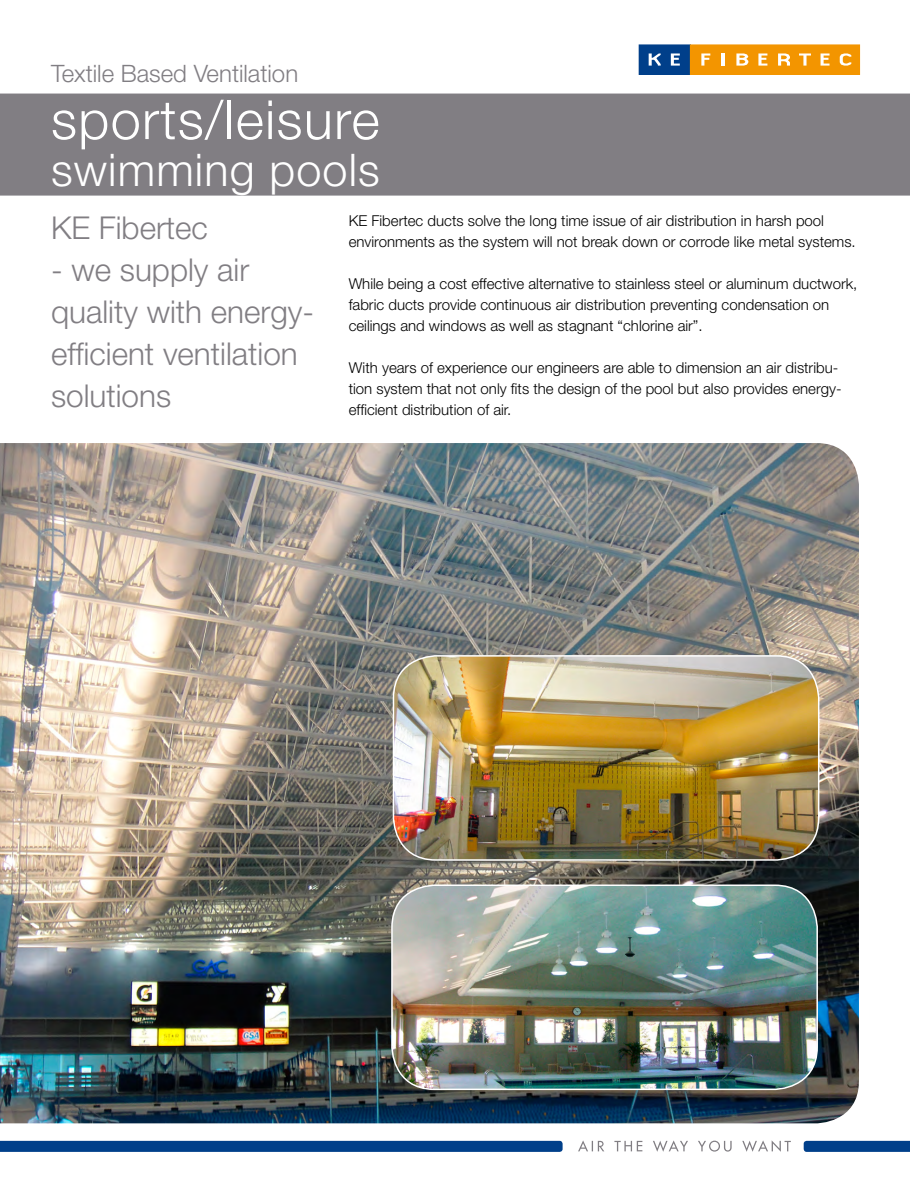
<style>
.page{position:relative;width:910px;height:1188px;background:#fff}
.page>*{position:absolute;margin:0;border:0;box-sizing:border-box;transform-origin:0 0}
.t1{font:300 54px "Helvetica Neue LT";letter-spacing:.025em;color:#fff}
.t2{font:300 45px "Helvetica Neue LT";letter-spacing:.025em;color:#fff}
.t3{font:300 31.5px/42px "Helvetica Neue LT";color:#817e83}
.t4{font:300 24px "Helvetica Neue LT";color:#817e83}
.t5{font:300 15px/21px "Helvetica Neue LT";color:#000}
</style>
<div class="page">
<div style="left:0;top:94px;width:910px;height:102px;background:#817e83"></div>
<svg style="left:0;top:1141px;width:563px;height:11px;background:#02408b"></svg>
<svg style="left:804px;top:1141px;width:106px;height:11px"></svg>
<svg style="left:578px;top:1140px;width:213px;height:12px"></svg>
<div style="left:639px;top:45px;width:51px;height:29px;background:#003f8a"></div>
<div style="left:639px;top:45px;width:52px;height:30px;border:1px solid #003f8a"></div>
<div style="left:690px;top:45px;width:170px;height:29px;background:#f39500"></div>
<div style="left:690px;top:45px;width:170px;height:30px;border:1px solid #f39500"></div>
<svg style="left:649px;top:53px;width:12px;height:13px"></svg>
<svg style="left:671px;top:53px;width:9px;height:13px"></svg>
<svg style="left:701px;top:53px;width:9px;height:13px"></svg>
<svg style="left:722px;top:53px;width:3px;height:13px"></svg>
<svg style="left:736px;top:53px;width:12px;height:13px"></svg>
<svg style="left:758px;top:53px;width:9px;height:13px"></svg>
<svg style="left:778px;top:53px;width:12px;height:13px"></svg>
<svg style="left:799px;top:53px;width:12px;height:13px"></svg>
<svg style="left:820px;top:53px;width:9px;height:13px"></svg>
<svg style="left:840px;top:53px;width:11px;height:13px"></svg>
<img style="left:0;top:443px;width:859px;height:680px">
<img style="left:393px;top:656px;width:426px;height:204px">
<div style="left:393px;top:655px;width:426px;height:206px;border:2px solid #fff;border-radius:43px"></div>
<img style="left:392px;top:885px;width:425px;height:204px">
<div style="left:391px;top:885px;width:427px;height:205px;border:2px solid #fff;border-radius:43px"></div>
<h3 class="t4" style="left:51px;top:59px;width:249px">Textile Based Ventilation</h3>
<h1 class="t1" style="left:51px;top:87px;width:330px">sports/leisure</h1>
<h2 class="t2" style="left:51px;top:142px;width:330px">swimming pools</h2>
<h3 class="t3" style="left:51px;top:206px;width:158px">KE Fibertec</h3>
<h3 class="t3" style="left:51px;top:248px;width:265px">- we supply air quality with energy&shy;efficient ventilation solutions</h3>
<p class="t5" style="left:349px;top:210px;width:509px">KE Fibertec ducts solve the long time issue of air distribution in harsh pool environments as the system will not break down or corrode like metal systems.</p>
<p class="t5" style="left:349px;top:273px;width:510px">While being a cost effective alternative to stainless steel or aluminum ductwork, fabric ducts provide continuous air distribution preventing condensation on ceilings and windows as well as stagnant “chlorine air”.</p>
<p class="t5" style="left:349px;top:357px;width:494px">With years of experience our engineers are able to dimension an air distribu&shy;tion system that not only fits the design of the pool but also provides energy&shy;efficient distribution of air.</p>
</div>
